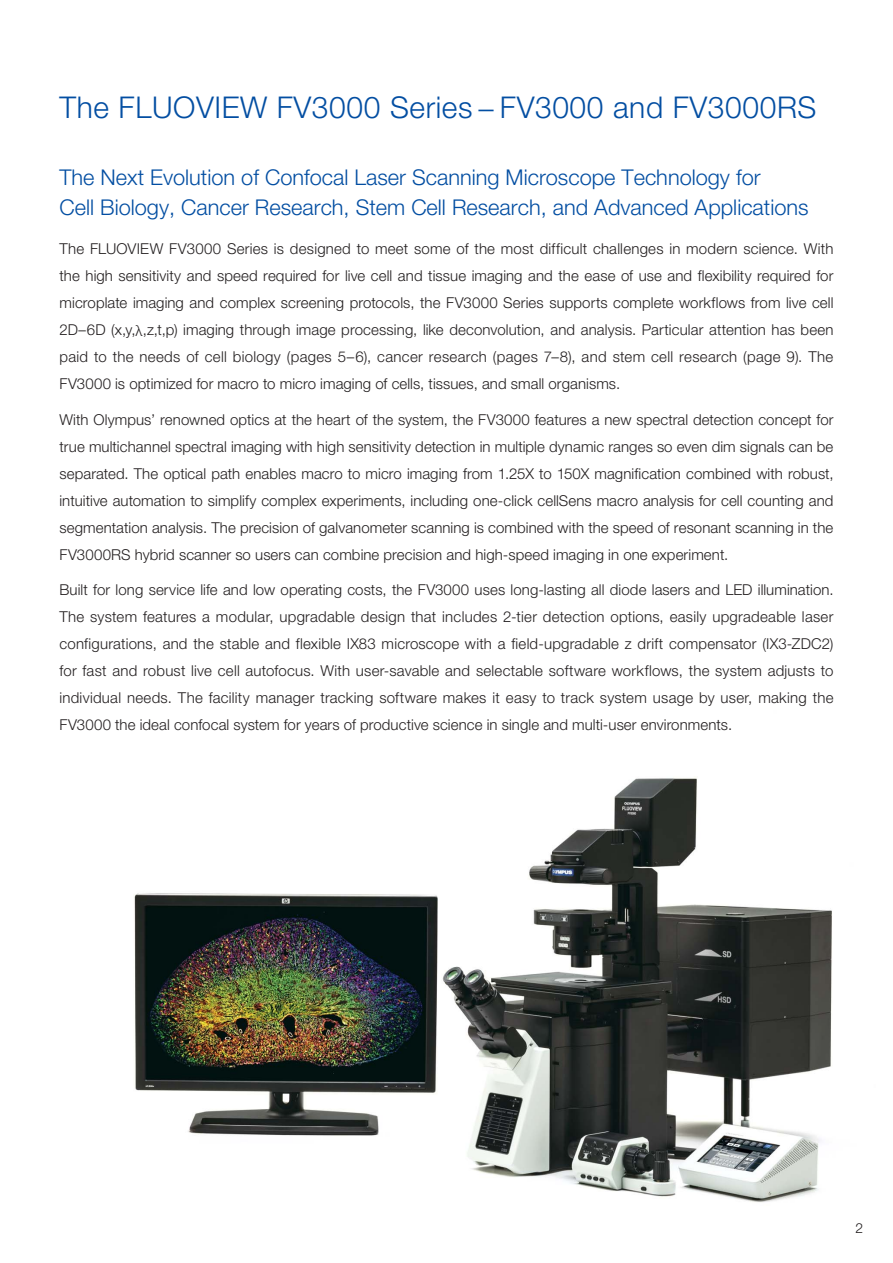
<style>
.page{position:relative;width:893px;height:1263px;background:#fff}
.page>*{position:absolute;margin:0;border:0;box-sizing:border-box;transform-origin:0 0}
.t1{font:300 30px "Helvetica Neue LT Std";letter-spacing:.02em;color:#034ea2}
.t2{font:300 21.75px/30px "Helvetica Neue LT Std";color:#034ea2}
.t3{font:300 15px/27px "Helvetica Neue LT Std";letter-spacing:.005em;color:#231f20;text-align:justify}
.t4{font:300 13.8px "Helvetica Neue LT Std";color:#231f20}
.s1{font-family:"Helvetica"}
</style>
<div class="page">
<img style="left:134px;top:778px;width:698px;height:424px">
<h1 class="t1" style="left:60px;top:97px;width:758px">The FLUOVIEW FV3000 Series − FV3000 and FV3000RS</h1>
<h2 class="t2" style="left:60px;top:165px;width:751px">The Next Evolution of Confocal Laser Scanning Microscope Technology for<br>Cell Biology, Cancer Research, Stem Cell Research, and Advanced Applications</h2>
<p class="t3" style="left:60px;top:237px;width:775px">The FLUOVIEW FV3000 Series is designed to meet some of the most difficult challenges in modern science. With the high sensitivity and speed required for live cell and tissue imaging and the ease of use and flexibility required for microplate imaging and complex screening protocols, the FV3000 Series supports complete workflows from live cell 2D–6D (x,y,<span class="s1">λ</span>,z,t,p) imaging through image processing, like deconvolution, and analysis. Particular attention has been paid to the needs of cell biology (pages 5–6), cancer research (pages 7–8), and stem cell research (page 9). The FV3000 is optimized for macro to micro imaging of cells, tissues, and small organisms.</p>
<p class="t3" style="left:60px;top:408px;width:775px">With Olympus’ renowned optics at the heart of the system, the FV3000 features a new spectral detection concept for true multichannel spectral imaging with high sensitivity detection in multiple dynamic ranges so even dim signals can be separated. The optical path enables macro to micro imaging from 1.25X to 150X magnification combined with robust, intuitive automation to simplify complex experiments, including one-click cellSens macro analysis for cell counting and segmentation analysis. The precision of galvanometer scanning is combined with the speed of resonant scanning in the FV3000RS hybrid scanner so users can combine precision and high-speed imaging in one experiment.</p>
<p class="t3" style="left:60px;top:578px;width:775px">Built for long service life and low operating costs, the FV3000 uses long-lasting all diode lasers and LED illumination.<br>The system features a modular, upgradable design that includes 2-tier detection options, easily upgradeable laser configurations, and the stable and flexible IX83 microscope with a field-upgradable z drift compensator (IX3-ZDC2) for fast and robust live cell autofocus. With user-savable and selectable software workflows, the system adjusts to individual needs. The facility manager tracking software makes it easy to track system usage by user, making the FV3000 the ideal confocal system for years of productive science in single and multi-user environments.</p>
<p class="t4" style="left:855px;top:1223px;width:9px">2</p>
</div>
